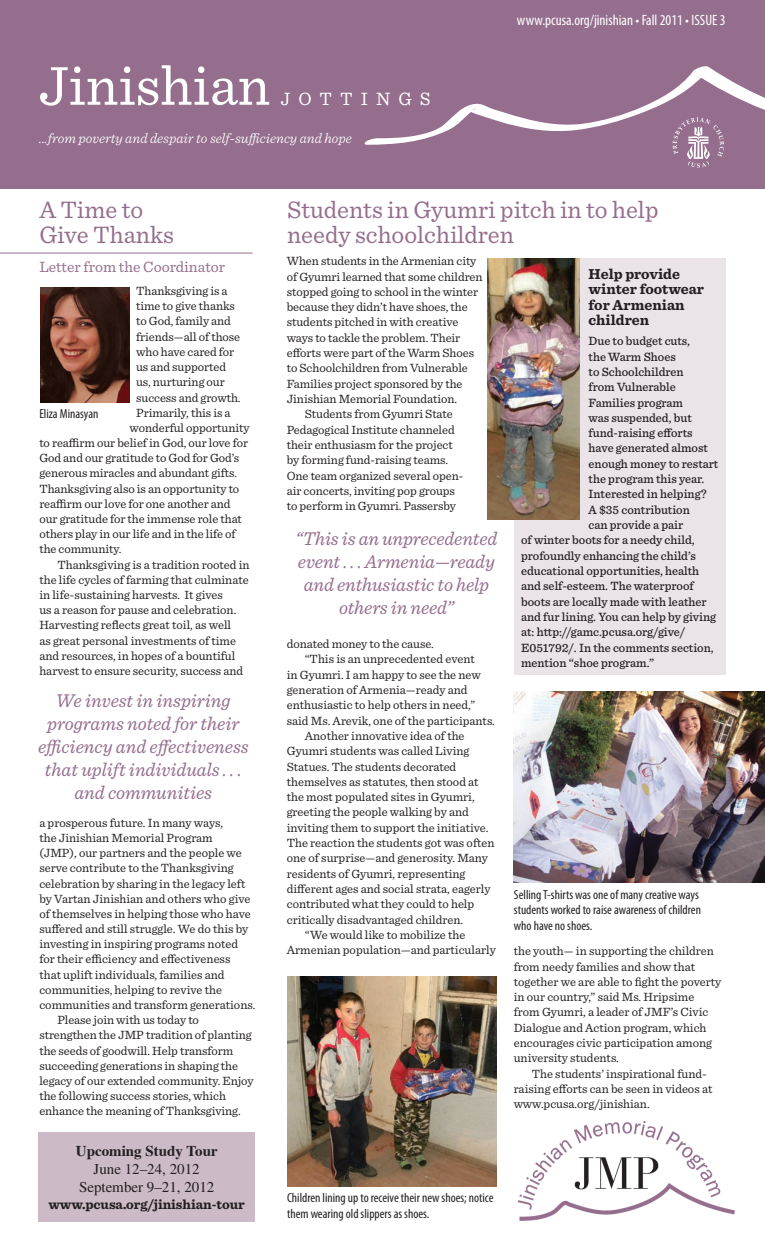
<style>
.page{position:relative;width:765px;height:1260px;background:#fff}
.page>*{position:absolute;margin:0;border:0;box-sizing:border-box;transform-origin:0 0}
.t1{font:57.5px "Sentinel";color:#fff}
.Heads{font:25px/25px "Sentinel";color:#956e8e}
.Pull_Quotes{font:italic 19.38px/23.1px "Sentinel";letter-spacing:-.005em;color:#956e8e;text-align:center}
.t2{font:18.75px "Sentinel";letter-spacing:.43em;color:#fff}
.Heads-2{font:15.62px "Sentinel";color:#956e8e}
.Text{font:700 15px/15.4px "Sentinel";color:#231f20}
.t3{font:condensed 15px "Myriad Pro";color:#fff}
.t4{font:15px "Times";color:#231f20}
.t5{font:700 15px "Times";color:#231f20}
.t6{font:italic 300 14.38px "Sentinel";color:#fff}
.t7{font:700 13.75px "Sentinel";letter-spacing:-.005em;color:#231f20}
.t8{font:condensed 13.12px/15.8px "Myriad Pro";color:#231f20}
.Text-2{font:12.5px/15.2px "Sentinel";letter-spacing:-.005em;color:#231f20}
.Text-3{font:500 12.5px "Sentinel";color:#231f20}
</style>
<div class="page">
<div style="left:0;top:0;width:765px;height:188px;background:#956e8e"></div>
<img style="left:518px;top:1122px;width:216px;height:98px">
<img style="left:514px;top:692px;width:251px;height:190px">
<img style="left:287px;top:977px;width:209px;height:209px">
<hr style="left:0;top:253px;width:253px;height:1px;background:#956e8e">
<img style="left:40px;top:287px;width:90px;height:116px">
<svg style="left:364px;top:66px;width:401px;height:102px"></svg>
<div style="left:514px;top:259px;width:212px;height:416px;background:#eae3e8"></div>
<img style="left:488px;top:259px;width:92px;height:261px">
<div style="left:39px;top:1132px;width:216px;height:89px;background:#ccbac7"></div>
<p class="t1" style="left:38px;top:42px;width:233px">Jinishian</p>
<p class="t2" style="left:280px;top:84px;width:152px">JOTTINGS</p>
<p class="t6" style="left:39px;top:128px;width:314px">...from poverty and despair to self-sufficiency and hope</p>
<p class="t3" style="left:517px;top:11px;width:210px">www.pcusa.org/jinishian • Fall 2011 • ISSUE 3</p>
<p class="Heads" style="left:39px;top:196px;width:136px">A Time to<br>Give Thanks</p>
<p class="Heads-2" style="left:39px;top:255px;width:187px">Letter from the Coordinator</p>
<p class="Text-2" style="left:136px;top:282px;width:93px">Thanksgiving is a</p>
<p class="Text-2" style="left:136px;top:298px;width:100px">time to give thanks</p>
<p class="Text-2" style="left:136px;top:313px;width:96px">to God, family and</p>
<p class="Text-2" style="left:136px;top:328px;width:106px">friends—all of those</p>
<p class="Text-2" style="left:136px;top:343px;width:100px">who have cared for</p>
<p class="Text-2" style="left:136px;top:359px;width:91px">us and supported</p>
<p class="Text-2" style="left:136px;top:374px;width:90px">us, nurturing our</p>
<p class="Text-2" style="left:136px;top:389px;width:106px">success and growth.</p>
<p class="Text-2" style="left:136px;top:404px;width:96px">Primarily, this is a</p>
<p class="Text-2" style="left:130px;top:419px;width:121px">wonderful opportunity</p>
<p class="Text-2" style="left:39px;top:435px;width:210px">to reaffirm our belief in God, our love for</p>
<p class="Text-2" style="left:39px;top:450px;width:201px">God and our gratitude to God for God’s</p>
<p class="Text-2" style="left:39px;top:465px;width:199px">generous miracles and abundant gifts.</p>
<p class="Text-2" style="left:39px;top:480px;width:201px">Thanksgiving also is an opportunity to</p>
<p class="Text-2" style="left:39px;top:495px;width:193px">reaffirm our love for one another and</p>
<p class="Text-2" style="left:39px;top:510px;width:204px">our gratitude for the immense role that</p>
<p class="Text-2" style="left:39px;top:526px;width:198px">others play in our life and in the life of</p>
<p class="Text-2" style="left:39px;top:541px;width:84px">the community.</p>
<p class="Text-2" style="left:39px;top:556px;width:212px;text-indent:18px">Thanksgiving is a tradition rooted in the life cycles of farming that culminate in life-sustaining harvests. It gives<br>us a reason for pause and celebration.<br>Harvesting reflects great toil, as well<br>as great personal investments of time and resources, in hopes of a bountiful harvest to ensure security, success and</p>
<p class="t8" style="left:39px;top:406px;width:61px">Eliza Minasyan</p>
<p class="Pull_Quotes" style="left:38px;top:687px;width:212px">We invest in inspiring programs noted for their efficiency and effectiveness that uplift individuals . . . and communities</p>
<p class="Text-2" style="left:39px;top:814px;width:217px">a prosperous future. In many ways,<br>the Jinishian Memorial Program<br>(JMP), our partners and the people we serve contribute to the Thanksgiving celebration by sharing in the legacy left by Vartan Jinishian and others who give of themselves in helping those who have suffered and still struggle. We do this by investing in inspiring programs noted for their efficiency and effectiveness<br>that uplift individuals, families and communities, helping to revive the communities and transform generations.</p>
<p class="Text-2" style="left:39px;top:1012px;width:216px;text-indent:18px">Please join with us today to strengthen the JMP tradition of planting the seeds of goodwill. Help transform succeeding generations in shaping the legacy of our extended community. Enjoy the following success stories, which enhance the meaning of Thanksgiving.</p>
<p class="t5" style="left:76px;top:1137px;width:143px">Upcoming Study Tour</p>
<p class="t4" style="left:94px;top:1161px;width:108px">June 12–24, 2012</p>
<p class="t4" style="left:79px;top:1179px;width:137px">September 9–21, 2012</p>
<p class="t7" style="left:49px;top:1193px;width:198px">www.pcusa.org/jinishian-tour</p>
<p class="Heads" style="left:287px;top:195px;width:373px">Students in Gyumri pitch in to help needy schoolchildren</p>
<p class="Text" style="left:589px;top:266px;width:117px">Help provide winter footwear for Armenian children</p>
<p class="Text-3" style="left:589px;top:332px;width:103px">Due to budget cuts,</p>
<p class="Text-3" style="left:589px;top:347px;width:89px">the Warm Shoes</p>
<p class="Text-3" style="left:589px;top:362px;width:97px">to Schoolchildren</p>
<p class="Text-3" style="left:589px;top:378px;width:89px">from Vulnerable</p>
<p class="Text-3" style="left:589px;top:393px;width:96px">Families program</p>
<p class="Text-3" style="left:589px;top:408px;width:105px">was suspended, but</p>
<p class="Text-3" style="left:589px;top:423px;width:105px">fund-raising efforts</p>
<p class="Text-3" style="left:589px;top:439px;width:121px">have generated almost</p>
<p class="Text-3" style="left:589px;top:454px;width:131px">enough money to restart</p>
<p class="Text-3" style="left:589px;top:469px;width:117px">the program this year.</p>
<p class="Text-3" style="left:589px;top:485px;width:120px">Interested in helping?</p>
<p class="Text-3" style="left:589px;top:500px;width:103px">A $35 contribution</p>
<p class="Text-3" style="left:589px;top:515px;width:96px">can provide a pair</p>
<p class="Text-3" style="left:521px;top:531px;width:175px">of winter boots for a needy child,</p>
<p class="Text-3" style="left:521px;top:546px;width:176px">profoundly enhancing the child’s</p>
<p class="Text-3" style="left:521px;top:561px;width:180px">educational opportunities, health</p>
<p class="Text-3" style="left:521px;top:577px;width:174px">and self-esteem. The waterproof</p>
<p class="Text-3" style="left:521px;top:592px;width:187px">boots are locally made with leather</p>
<p class="Text-3" style="left:521px;top:607px;width:196px">and fur lining. You can help by giving</p>
<p class="Text-3" style="left:521px;top:623px;width:166px">at: http://gamc.pcusa.org/give/</p>
<p class="Text-3" style="left:521px;top:638px;width:194px">E051792/. In the comments section,</p>
<p class="Text-3" style="left:521px;top:653px;width:135px">mention “shoe program.”</p>
<p class="Text-2" style="left:287px;top:253px;width:197px">When students in the Armenian city of Gyumri learned that some children stopped going to school in the winter because they didn’t have shoes, the students pitched in with creative ways to tackle the problem. Their efforts were part of the Warm Shoes to Schoolchildren from Vulnerable Families project sponsored by the Jinishian Memorial Foundation.</p>
<p class="Text-2" style="left:287px;top:406px;width:178px;text-indent:18px">Students from Gyumri State<br>Pedagogical Institute channeled their enthusiasm for the project by forming fund-raising teams.<br>One team organized several open&shy;air concerts, inviting pop groups to perform in Gyumri. Passersby</p>
<p class="Pull_Quotes" style="left:296px;top:526px;width:203px">“This is an unprecedented event . . . Armenia—ready and enthusiastic to help others in need”</p>
<p class="Text-2" style="left:287px;top:635px;width:149px">donated money to the cause.</p>
<p class="Text-2" style="left:287px;top:651px;width:210px;text-indent:18px">“This is an unprecedented event<br>in Gyumri. I am happy to see the new generation of Armenia—ready and enthusiastic to help others in need,” said Ms. Arevik, one of the participants.</p>
<p class="Text-2" style="left:287px;top:727px;width:209px;text-indent:18px">Another innovative idea of the Gyumri students was called Living Statues. The students decorated themselves as statutes, then stood at the most populated sites in Gyumri, greeting the people walking by and inviting them to support the initiative.<br>The reaction the students got was often one of surprise—and generosity. Many residents of Gyumri, representing different ages and social strata, eagerly contributed what they could to help critically disadvantaged children.</p>
<p class="Text-2" style="left:287px;top:926px;width:211px;text-indent:18px">“We would like to mobilize the<br>Armenian population—and particularly</p>
<p class="t8" style="left:514px;top:886px;width:189px">Selling T-shirts was one of many creative ways students worked to raise awareness of children who have no shoes.</p>
<p class="Text-2" style="left:514px;top:943px;width:209px">the youth— in supporting the children from needy families and show that together we are able to fight the poverty in our country,” said Ms. Hripsime from Gyumri, a leader of JMF’s Civic Dialogue and Action program, which encourages civic participation among university students.</p>
<p class="Text-2" style="left:514px;top:1065px;width:200px;text-indent:18px">The students’ inspirational fund&shy;raising efforts can be seen in videos at www.pcusa.org/jinishian.</p>
<p class="t8" style="left:287px;top:1190px;width:208px">Children lining up to receive their new shoes; notice them wearing old slippers as shoes.</p>
</div>
